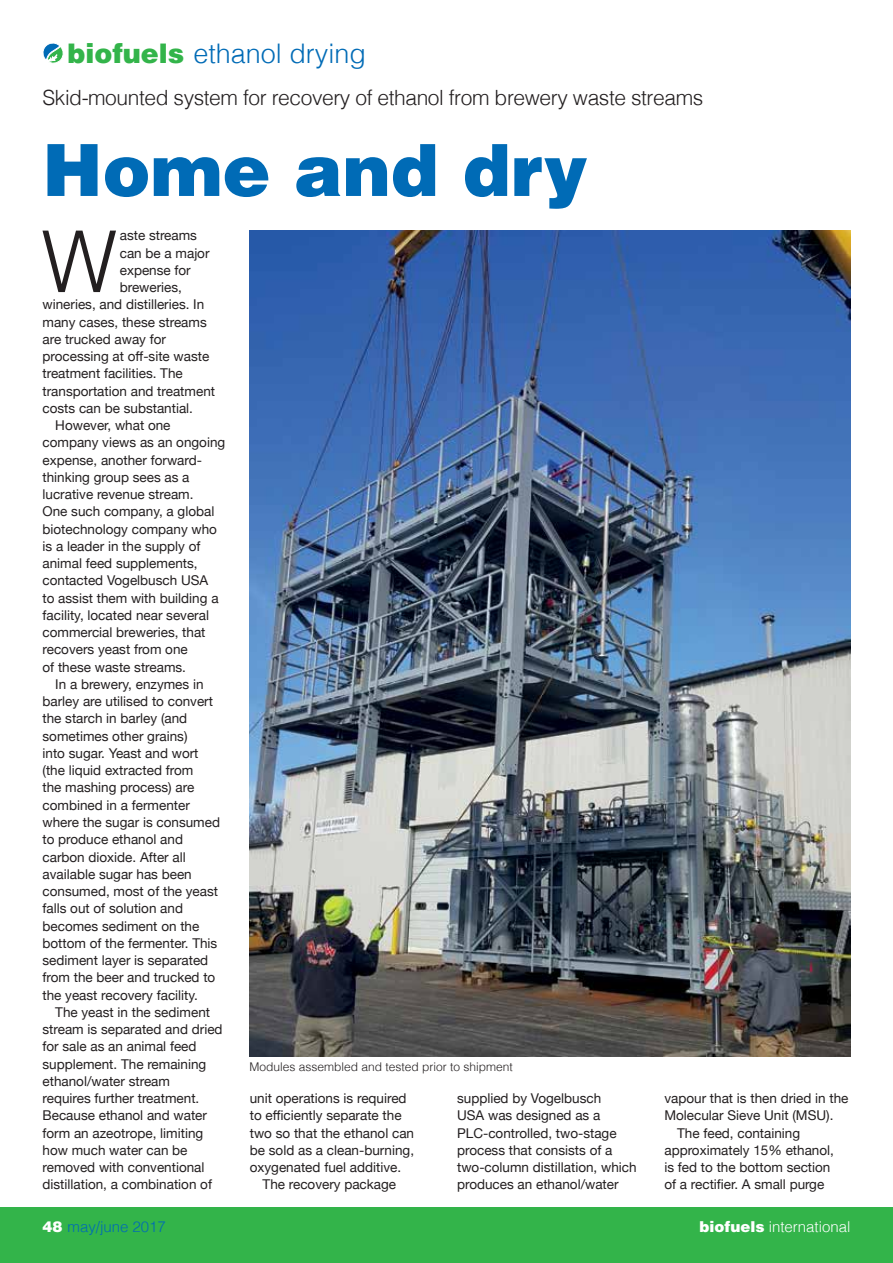
<style>
.page{position:relative;width:893px;height:1263px;background:#fff}
.page>*{position:absolute;margin:0;border:0;box-sizing:border-box;transform-origin:0 0}
.t1{font:300 85.35px "Helvetica";color:#231f20}
.t2{font:900 72px "Helvetica LT";color:#006bb6}
.t3{font:300 27px "Helvetica";color:#006bb6}
.t4{font:300 21px "Helvetica";letter-spacing:-.02em;color:#231f20}
.t5{font:300 15px "Helvetica";color:#fff}
.t6{font:300 15px "Helvetica";color:#006bb6}
.t7{font:13.5px/17.2px "Helvetica Neue";color:#231f20}
.t8{font:300 12px "Helvetica";color:#231f20}
.s1{font-family:"Helvetica LT";font-weight:900;color:#33b44a}
.s2{font-family:"Helvetica LT";font-weight:900;color:#fff}
.s3{font-family:"Helvetica LT";font-weight:900}
</style>
<div class="page">
<svg style="left:43px;top:43px;width:20px;height:21px"></svg>
<div style="left:0;top:1208px;width:893px;height:55px;background:#33b44a"></div>
<img style="left:249px;top:230px;width:601px;height:827px">
<h3 class="t3" style="left:67px;top:31px;width:300px"><span class="s1">biofuels</span> ethanol drying</h3>
<h3 class="t4" style="left:43px;top:80px;width:662px">Skid-mounted system for recovery of ethanol from brewery waste streams</h3>
<h2 class="t2" style="left:43px;top:123px;width:547px">Home and dry</h2>
<h1 class="t1" style="left:41px;top:189px;width:77px">W</h1>
<p class="t7" style="left:120px;top:228px;width:79px">aste streams</p>
<p class="t7" style="left:120px;top:245px;width:91px">can be a major</p>
<p class="t7" style="left:120px;top:262px;width:72px">expense for</p>
<p class="t7" style="left:120px;top:279px;width:64px">breweries,</p>
<p class="t7" style="left:43px;top:297px;width:163px">wineries, and distilleries. In</p>
<p class="t7" style="left:43px;top:314px;width:166px">many cases, these streams</p>
<p class="t7" style="left:43px;top:331px;width:125px">are trucked away for</p>
<p class="t7" style="left:43px;top:348px;width:168px">processing at off-site waste</p>
<p class="t7" style="left:43px;top:366px;width:142px">treatment facilities. The</p>
<p class="t7" style="left:43px;top:383px;width:174px">transportation and treatment</p>
<p class="t7" style="left:43px;top:400px;width:152px">costs can be substantial.</p>
<p class="t7" style="left:55px;top:417px;width:117px">However, what one</p>
<p class="t7" style="left:43px;top:435px;width:184px">company views as an ongoing</p>
<p class="t7" style="left:43px;top:452px;width:161px">expense, another forward-</p>
<p class="t7" style="left:43px;top:469px;width:149px">thinking group sees as a</p>
<p class="t7" style="left:43px;top:486px;width:153px">lucrative revenue stream.</p>
<p class="t7" style="left:43px;top:504px;width:173px">One such company, a global</p>
<p class="t7" style="left:43px;top:521px;width:176px">biotechnology company who</p>
<p class="t7" style="left:43px;top:538px;width:160px">is a leader in the supply of</p>
<p class="t7" style="left:43px;top:555px;width:157px">animal feed supplements,</p>
<p class="t7" style="left:43px;top:573px;width:167px">contacted Vogelbusch USA</p>
<p class="t7" style="left:43px;top:590px;width:178px">to assist them with building a</p>
<p class="t7" style="left:43px;top:607px;width:168px">facility, located near several</p>
<p class="t7" style="left:43px;top:624px;width:165px">commercial breweries, that</p>
<p class="t7" style="left:43px;top:642px;width:147px">recovers yeast from one</p>
<p class="t7" style="left:43px;top:659px;width:145px">of these waste streams.</p>
<p class="t7" style="left:55px;top:676px;width:150px">In a brewery, enzymes in</p>
<p class="t7" style="left:43px;top:693px;width:172px">barley are utilised to convert</p>
<p class="t7" style="left:43px;top:711px;width:146px">the starch in barley (and</p>
<p class="t7" style="left:43px;top:728px;width:147px">sometimes other grains)</p>
<p class="t7" style="left:43px;top:745px;width:158px">into sugar. Yeast and wort</p>
<p class="t7" style="left:43px;top:762px;width:152px">(the liquid extracted from</p>
<p class="t7" style="left:43px;top:780px;width:153px">the mashing process) are</p>
<p class="t7" style="left:43px;top:797px;width:149px">combined in a fermenter</p>
<p class="t7" style="left:43px;top:814px;width:179px">where the sugar is consumed</p>
<p class="t7" style="left:43px;top:831px;width:142px">to produce ethanol and</p>
<p class="t7" style="left:43px;top:849px;width:145px">carbon dioxide. After all</p>
<p class="t7" style="left:43px;top:866px;width:151px">available sugar has been</p>
<p class="t7" style="left:43px;top:883px;width:177px">consumed, most of the yeast</p>
<p class="t7" style="left:43px;top:901px;width:142px">falls out of solution and</p>
<p class="t7" style="left:43px;top:918px;width:158px">becomes sediment on the</p>
<p class="t7" style="left:43px;top:935px;width:176px">bottom of the fermenter. This</p>
<p class="t7" style="left:43px;top:952px;width:167px">sediment layer is separated</p>
<p class="t7" style="left:43px;top:970px;width:174px">from the beer and trucked to</p>
<p class="t7" style="left:43px;top:987px;width:157px">the yeast recovery facility.</p>
<p class="t7" style="left:55px;top:1004px;width:156px">The yeast in the sediment</p>
<p class="t7" style="left:43px;top:1021px;width:182px">stream is separated and dried</p>
<p class="t7" style="left:43px;top:1039px;width:156px">for sale as an animal feed</p>
<p class="t7" style="left:43px;top:1056px;width:165px">supplement. The remaining</p>
<p class="t7" style="left:43px;top:1073px;width:129px">ethanol/water stream</p>
<p class="t7" style="left:43px;top:1090px;width:158px">requires further treatment.</p>
<p class="t7" style="left:43px;top:1108px;width:166px">Because ethanol and water</p>
<p class="t7" style="left:43px;top:1125px;width:162px">form an azeotrope, limiting</p>
<p class="t7" style="left:43px;top:1142px;width:147px">how much water can be</p>
<p class="t7" style="left:43px;top:1159px;width:164px">removed with conventional</p>
<p class="t7" style="left:43px;top:1177px;width:171px">distillation, a combination of</p>
<p class="t8" style="left:249px;top:1056px;width:265px">Modules assembled and tested prior to shipment</p>
<p class="t7" style="left:250px;top:1090px;width:158px">unit operations is required</p>
<p class="t7" style="left:250px;top:1108px;width:153px">to efficiently separate the</p>
<p class="t7" style="left:250px;top:1125px;width:166px">two so that the ethanol can</p>
<p class="t7" style="left:250px;top:1142px;width:166px">be sold as a clean-burning,</p>
<p class="t7" style="left:250px;top:1159px;width:153px">oxygenated fuel additive.</p>
<p class="t7" style="left:263px;top:1177px;width:135px">The recovery package</p>
<p class="t7" style="left:457px;top:1090px;width:181px">supplied by Vogelbusch<br>USA was designed as a<br>PLC-controlled, two-stage process that consists of a two-column distillation, which produces an ethanol/water</p>
<p class="t7" style="left:664px;top:1090px;width:186px">vapour that is then dried in the</p>
<p class="t7" style="left:664px;top:1108px;width:171px">Molecular Sieve Unit (MSU).</p>
<p class="t7" style="left:677px;top:1125px;width:125px">The feed, containing</p>
<p class="t7" style="left:664px;top:1142px;width:171px">approximately 15% ethanol,</p>
<p class="t7" style="left:664px;top:1159px;width:168px">is fed to the bottom section</p>
<p class="t7" style="left:664px;top:1177px;width:161px">of a rectifier. A small purge</p>
<p class="t6" style="left:43px;top:1213px;width:125px"><span class="s2">48</span> may/june 2017</p>
<p class="t5" style="left:700px;top:1213px;width:152px"><span class="s3">biofuels</span> international</p>
</div>
